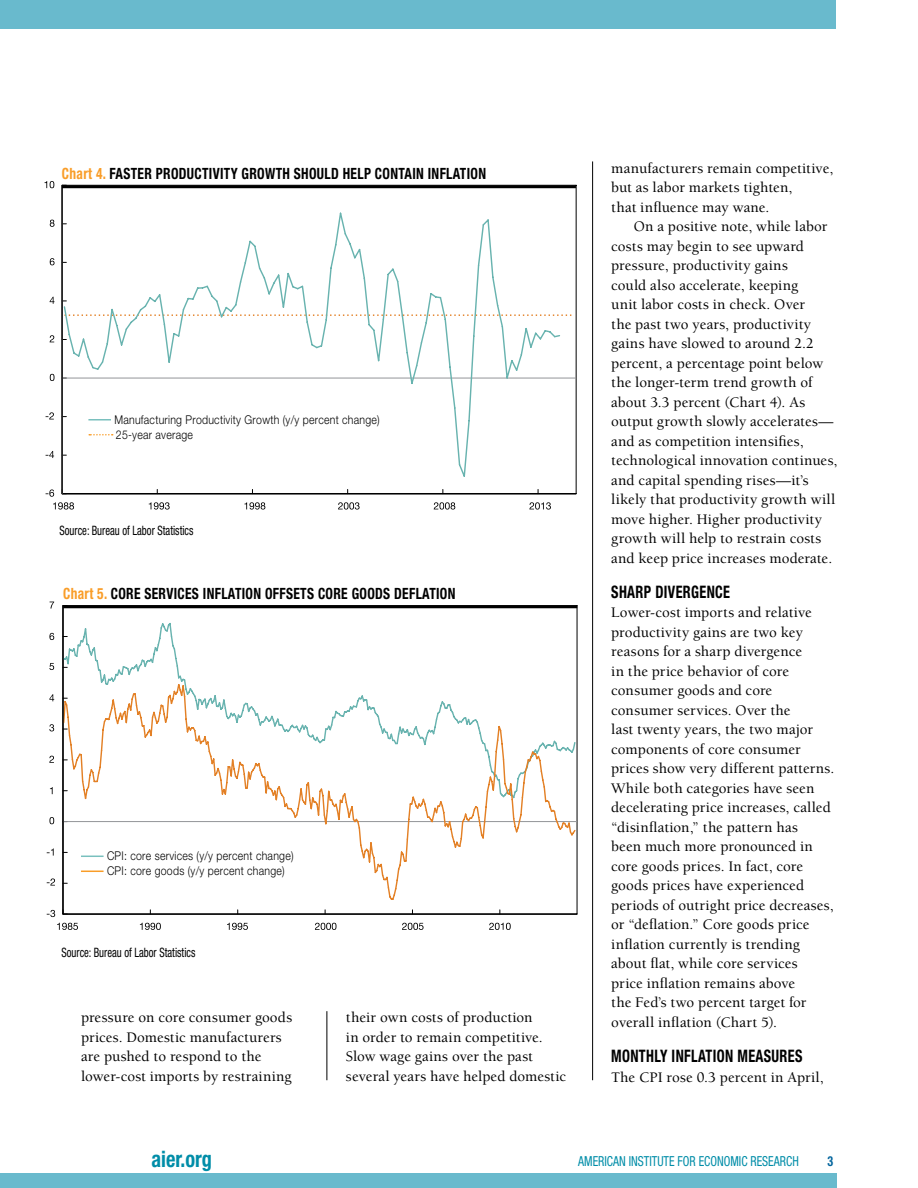
<style>
.page{position:relative;width:918px;height:1188px;background:#fff}
.page>*{position:absolute;margin:0;border:0;box-sizing:border-box;transform-origin:0 0}
.t1{font:700 condensed 22.5px "Helvetica Neue";color:#008da8;scale:.9 1}
.t2{font:700 condensed 17.25px "Helvetica Neue";letter-spacing:.025em;color:#000;scale:.83 1}
.t3{font:700 condensed 15.6px "Helvetica Neue";letter-spacing:.025em;color:#000;scale:.87 1}
.t4{font:500 15px/19.5px "Berkeley";letter-spacing:.005em;color:#000}
.t5{font:condensed 13.8px "Helvetica Neue";color:#008da8;scale:.87 1}
.t6{font:700 condensed 13.8px "Helvetica Neue";color:#00649d;scale:.87 1}
.t7{font:condensed 12.9px "Helvetica Neue";color:#000;scale:.83 1}
.t8{font:300 12.15px/15px "Helvetica Neue";letter-spacing:.025em;color:#000;scale:.87 1}
.s1{color:#f99d28}
</style>
<div class="page">
<hr style="left:327px;top:1011px;width:1px;height:69px;background:#000">
<div style="left:0;top:1173px;width:837px;height:15px;background:#69bacd"></div>
<div style="left:0;top:0;width:836px;height:28px;background:#69bacd"></div>
<hr style="left:592px;top:161px;width:1px;height:919px;background:#000">
<hr style="left:577px;top:606px;width:1px;height:308px;background:#000">
<hr style="left:63px;top:913px;width:514px;height:2px;background:#000">
<svg style="left:57px;top:923px;width:21px;height:7px"></svg>
<svg style="left:140px;top:923px;width:21px;height:7px"></svg>
<svg style="left:227px;top:923px;width:21px;height:7px"></svg>
<svg style="left:315px;top:923px;width:21px;height:7px"></svg>
<svg style="left:402px;top:923px;width:22px;height:7px"></svg>
<svg style="left:489px;top:923px;width:22px;height:7px"></svg>
<svg style="left:47px;top:910px;width:8px;height:7px"></svg>
<svg style="left:47px;top:878px;width:8px;height:8px"></svg>
<svg style="left:47px;top:848px;width:7px;height:8px"></svg>
<svg style="left:49px;top:817px;width:5px;height:7px"></svg>
<svg style="left:50px;top:787px;width:3px;height:7px"></svg>
<svg style="left:49px;top:756px;width:5px;height:7px"></svg>
<svg style="left:49px;top:724px;width:5px;height:7px"></svg>
<svg style="left:49px;top:694px;width:5px;height:7px"></svg>
<svg style="left:49px;top:663px;width:5px;height:7px"></svg>
<svg style="left:49px;top:633px;width:5px;height:7px"></svg>
<svg style="left:50px;top:602px;width:4px;height:7px"></svg>
<svg style="left:64px;top:622px;width:513px;height:61px"></svg>
<svg style="left:64px;top:683px;width:513px;height:218px"></svg>
<hr style="left:62px;top:606px;width:2px;height:308px;background:#000">
<hr style="left:63px;top:605px;width:514px;height:3px;background:#000">
<hr style="left:576px;top:185px;width:1px;height:309px;background:#000">
<hr style="left:62px;top:493px;width:514px;height:1px;background:#000">
<svg style="left:561px;top:314px;width:11px;height:2px"></svg>
<svg style="left:149px;top:502px;width:21px;height:8px"></svg>
<svg style="left:244px;top:502px;width:21px;height:8px"></svg>
<svg style="left:338px;top:502px;width:22px;height:8px"></svg>
<svg style="left:434px;top:502px;width:21px;height:8px"></svg>
<svg style="left:529px;top:502px;width:22px;height:8px"></svg>
<svg style="left:46px;top:489px;width:28px;height:21px"></svg>
<svg style="left:46px;top:451px;width:8px;height:7px"></svg>
<svg style="left:46px;top:412px;width:8px;height:7px"></svg>
<svg style="left:50px;top:374px;width:4px;height:7px"></svg>
<svg style="left:50px;top:335px;width:4px;height:7px"></svg>
<svg style="left:50px;top:297px;width:5px;height:7px"></svg>
<svg style="left:50px;top:258px;width:5px;height:7px"></svg>
<svg style="left:50px;top:220px;width:5px;height:7px"></svg>
<svg style="left:45px;top:181px;width:9px;height:7px"></svg>
<hr style="left:62px;top:378px;width:514px;height:1px;background:#939598">
<svg style="left:63px;top:212px;width:498px;height:265px"></svg>
<hr style="left:61px;top:185px;width:2px;height:309px;background:#000">
<hr style="left:62px;top:185px;width:514px;height:3px;background:#000">
<hr style="left:88px;top:419px;width:23px;height:2px;background:#79c0be">
<svg style="left:89px;top:434px;width:24px;height:2px"></svg>
<svg style="left:81px;top:856px;width:23px;height:1px"></svg>
<svg style="left:81px;top:871px;width:23px;height:1px"></svg>
<p class="t3" style="left:62px;top:164px;width:489px"><span class="s1">Chart 4.</span> FASTER PRODUCTIVITY GROWTH SHOULD HELP CONTAIN INFLATION</p>
<p class="t8" style="left:114px;top:411px;width:307px">Manufacturing Productivity Growth (y/y percent change)<br>25-year average</p>
<p class="t7" style="left:60px;top:522px;width:163px">Source: Bureau of Labor Statistics</p>
<p class="t3" style="left:63px;top:584px;width:453px"><span class="s1">Chart 5.</span> CORE SERVICES INFLATION OFFSETS CORE GOODS DEFLATION</p>
<p class="t8" style="left:107px;top:848px;width:216px">CPI: core services (y/y percent change)<br>CPI: core goods (y/y percent change)</p>
<p class="t7" style="left:61px;top:945px;width:163px">Source: Bureau of Labor Statistics</p>
<p class="t4" style="left:81px;top:1008px;width:213px">pressure on core consumer goods prices. Domestic manufacturers are pushed to respond to the lower-cost imports by restraining</p>
<p class="t4" style="left:346px;top:1008px;width:222px">their own costs of production<br>in order to remain competitive.<br>Slow wage gains over the past several years have helped domestic</p>
<p class="t4" style="left:611px;top:158px;width:224px">manufacturers remain competitive, but as labor markets tighten,<br>that influence may wane.</p>
<p class="t4" style="left:611px;top:217px;width:228px;text-indent:22px">On a positive note, while labor costs may begin to see upward pressure, productivity gains<br>could also accelerate, keeping<br>unit labor costs in check. Over<br>the past two years, productivity gains have slowed to around 2.2 percent, a percentage point below the longer-term trend growth of about 3.3 percent (Chart 4). As output growth slowly accelerates— and as competition intensifies, technological innovation continues, and capital spending rises—it’s likely that productivity growth will move higher. Higher productivity growth will help to restrain costs and keep price increases moderate.</p>
<p class="t2" style="left:611px;top:581px;width:145px">SHARP DIVERGENCE</p>
<p class="t4" style="left:611px;top:603px;width:225px">Lower-cost imports and relative productivity gains are two key reasons for a sharp divergence<br>in the price behavior of core consumer goods and core consumer services. Over the<br>last twenty years, the two major components of core consumer prices show very different patterns.<br>While both categories have seen decelerating price increases, called “disinflation,” the pattern has<br>been much more pronounced in core goods prices. In fact, core goods prices have experienced periods of outright price decreases, or “deflation.” Core goods price inflation currently is trending about flat, while core services<br>price inflation remains above<br>the Fed’s two percent target for overall inflation (Chart 5).</p>
<p class="t2" style="left:611px;top:1046px;width:232px">MONTHLY INFLATION MEASURES</p>
<p class="t4" style="left:611px;top:1067px;width:214px">The CPI rose 0.3 percent in April,</p>
<h1 class="t1" style="left:151px;top:1145px;width:69px">aier.org</h1>
<p class="t5" style="left:578px;top:1153px;width:255px">AMERICAN INSTITUTE FOR ECONOMIC RESEARCH</p>
<p class="t6" style="left:828px;top:1153px;width:8px">3</p>
</div>
